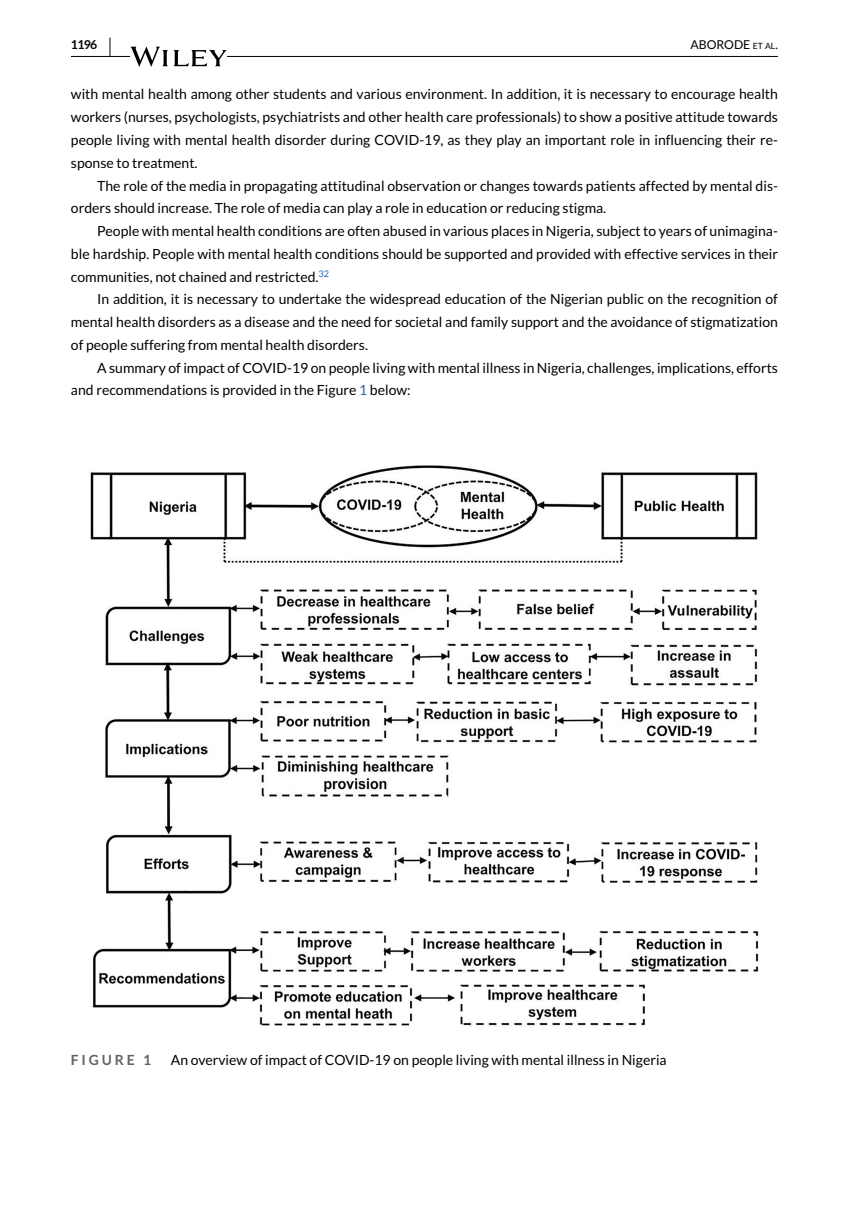
<style>
.page{position:relative;width:849px;height:1221px;background:#fff}
.page>*{position:absolute;margin:0;border:0;box-sizing:border-box;transform-origin:0 0}
.t1{font:14px/22.8px "Lato";color:#000;text-align:justify}
.t2{font:700 14px "Lato";letter-spacing:.2em;color:#636466}
.t3{font:12.25px "Lato";color:#000}
.t4{font:700 12.25px "Lato";color:#000}
.s1{font-size:8.58px}
.s2{font-style:inherit}
.s3{color:#2564af}
</style>
<div class="page">
<hr style="left:71px;top:56px;width:706px;height:1px;background:#000">
<img style="left:90px;top:465px;width:669px;height:561px">
<svg style="left:130px;top:47px;width:97px;height:20px"></svg>
<svg style="left:109px;top:38px;width:1px;height:18px"></svg>
<p class="t4" style="left:71px;top:38px;width:28px">1196</p>
<p class="t3" style="left:690px;top:38px;width:89px">ABORODE <span class="s1">et al</span><span class="s2">.</span></p>
<p class="t1" style="left:71px;top:83px;width:708px">with mental health among other students and various environment. In addition, it is necessary to encourage health workers (nurses, psychologists, psychiatrists and other health care professionals) to show a positive attitude towards people living with mental health disorder during COVID-19, as they play an important role in influencing their re&shy;sponse to treatment.</p>
<p class="t1" style="left:71px;top:174px;width:708px;text-indent:26px">The role of the media in propagating attitudinal observation or changes towards patients affected by mental dis&shy;orders should increase. The role of media can play a role in education or reducing stigma.</p>
<p class="t1" style="left:71px;top:219px;width:708px;text-indent:26px">People with mental health conditions are often abused in various places in Nigeria, subject to years of unimagina&shy;ble hardship. People with mental health conditions should be supported and provided with effective services in their communities, not chained and restricted.<sup>32</sup></p>
<p class="t1" style="left:71px;top:288px;width:708px;text-indent:26px">In addition, it is necessary to undertake the widespread education of the Nigerian public on the recognition of mental health disorders as a disease and the need for societal and family support and the avoidance of stigmatization of people suffering from mental health disorders.</p>
<p class="t1" style="left:71px;top:356px;width:708px;text-indent:26px">A summary of impact of COVID-19 on people living with mental illness in Nigeria, challenges, implications, efforts and recommendations is provided in the Figure <span class="s3">1</span> below:</p>
<p class="t2" style="left:71px;top:1052px;width:82px">FIGURE 1</p>
<p class="t1" style="left:171px;top:1048px;width:497px">An overview of impact of COVID-19 on people living with mental illness in Nigeria</p>
</div>
